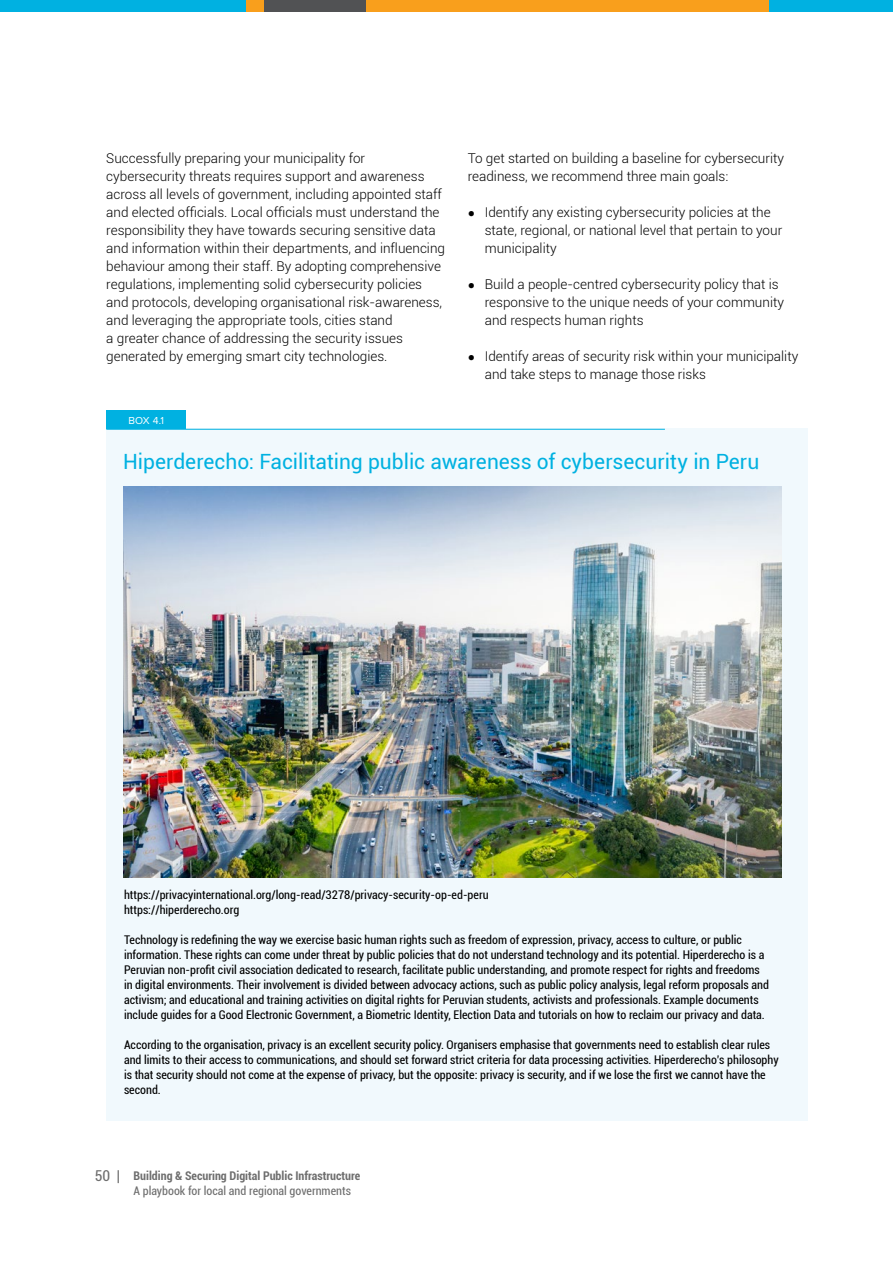
<style>
.page{position:relative;width:893px;height:1263px;background:#fff}
.page>*{position:absolute;margin:0;border:0;box-sizing:border-box;transform-origin:0 0}
.t1{font:21px "Roboto";letter-spacing:-.005em;color:#00b1e1}
.t2{font:300 13.5px/18px "Roboto";color:#000}
.t3{font:condensed 12px/15px "Roboto";color:#000}
.t4{font:700 condensed 12px/14.4px "Roboto";color:#6e6e6e}
.t5{font:10.5px "Proxima Nova";color:#fff}
.s1{font-family:"Times New Roman";font-weight:400;font-size:12px}
.s2{font-weight:400;font-size:15px}
.s3{font-weight:400}
</style>
<div class="page">
<div style="left:106px;top:428px;width:702px;height:692px;background:#f1f9fd"></div>
<hr style="left:106px;top:429px;width:559px;height:1px;background:#00b1e1">
<div style="left:106px;top:410px;width:80px;height:19px;background:#00b1e1"></div>
<img style="left:123px;top:487px;width:659px;height:390px">
<div style="left:0;top:0;width:893px;height:12px;background:#f99f1c"></div>
<div style="left:0;top:0;width:246px;height:12px;background:#00b1e1"></div>
<div style="left:264px;top:0;width:101px;height:12px;background:#515254"></div>
<div style="left:769px;top:0;width:124px;height:12px;background:#00b1e1"></div>
<p class="t2" style="left:106px;top:148px;width:340px">Successfully preparing your municipality for cybersecurity threats requires support and awareness across all levels of government, including appointed staff and elected officials. Local officials must understand the responsibility they have towards securing sensitive data and information within their departments, and influencing behaviour among their staff. By adopting comprehensive regulations, implementing solid cybersecurity policies and protocols, developing organisational risk-awareness, and leveraging the appropriate tools, cities stand<br>a greater chance of addressing the security issues generated by emerging smart city technologies.</p>
<p class="t2" style="left:468px;top:148px;width:318px">To get started on building a baseline for cybersecurity readiness, we recommend three main goals:</p>
<p class="t2" style="left:485px;top:202px;width:299px;text-indent:-17px"><span class="s1">●</span> Identify any existing cybersecurity policies at the state, regional, or national level that pertain to your municipality</p>
<p class="t2" style="left:485px;top:274px;width:301px;text-indent:-17px"><span class="s1">●</span> Build a people-centred cybersecurity policy that is responsive to the unique needs of your community and respects human rights</p>
<p class="t2" style="left:485px;top:346px;width:315px;text-indent:-17px"><span class="s1">●</span> Identify areas of security risk within your municipality and take steps to manage those risks</p>
<p class="t5" style="left:128px;top:413px;width:37px">BOX 4.1</p>
<h1 class="t1" style="left:123px;top:447px;width:637px">Hiperderecho: Facilitating public awareness of cybersecurity in Peru</h1>
<p class="t3" style="left:124px;top:887px;width:366px">https://privacyinternational.org/long-read/3278/privacy-security-op-ed-peru https://hiperderecho.org</p>
<p class="t3" style="left:124px;top:932px;width:646px">Technology is redefining the way we exercise basic human rights such as freedom of expression, privacy, access to culture, or public information. These rights can come under threat by public policies that do not understand technology and its potential. Hiperderecho is a Peruvian non-profit civil association dedicated to research, facilitate public understanding, and promote respect for rights and freedoms in digital environments. Their involvement is divided between advocacy actions, such as public policy analysis, legal reform proposals and activism; and educational and training activities on digital rights for Peruvian students, activists and professionals. Example documents include guides for a Good Electronic Government, a Biometric Identity, Election Data and tutorials on how to reclaim our privacy and data.</p>
<p class="t3" style="left:124px;top:1037px;width:656px">According to the organisation, privacy is an excellent security policy. Organisers emphasise that governments need to establish clear rules and limits to their access to communications, and should set forward strict criteria for data processing activities. Hiperderecho’s philosophy is that security should not come at the expense of privacy, but the opposite: privacy is security, and if we lose the first we cannot have the second.</p>
<p class="t4" style="left:134px;top:1168px;width:228px;text-indent:-39px"><span class="s2">50 |</span> Building &amp; Securing Digital Public Infrastructure<br><span class="s3">A playbook for local and regional governments</span></p>
</div>
